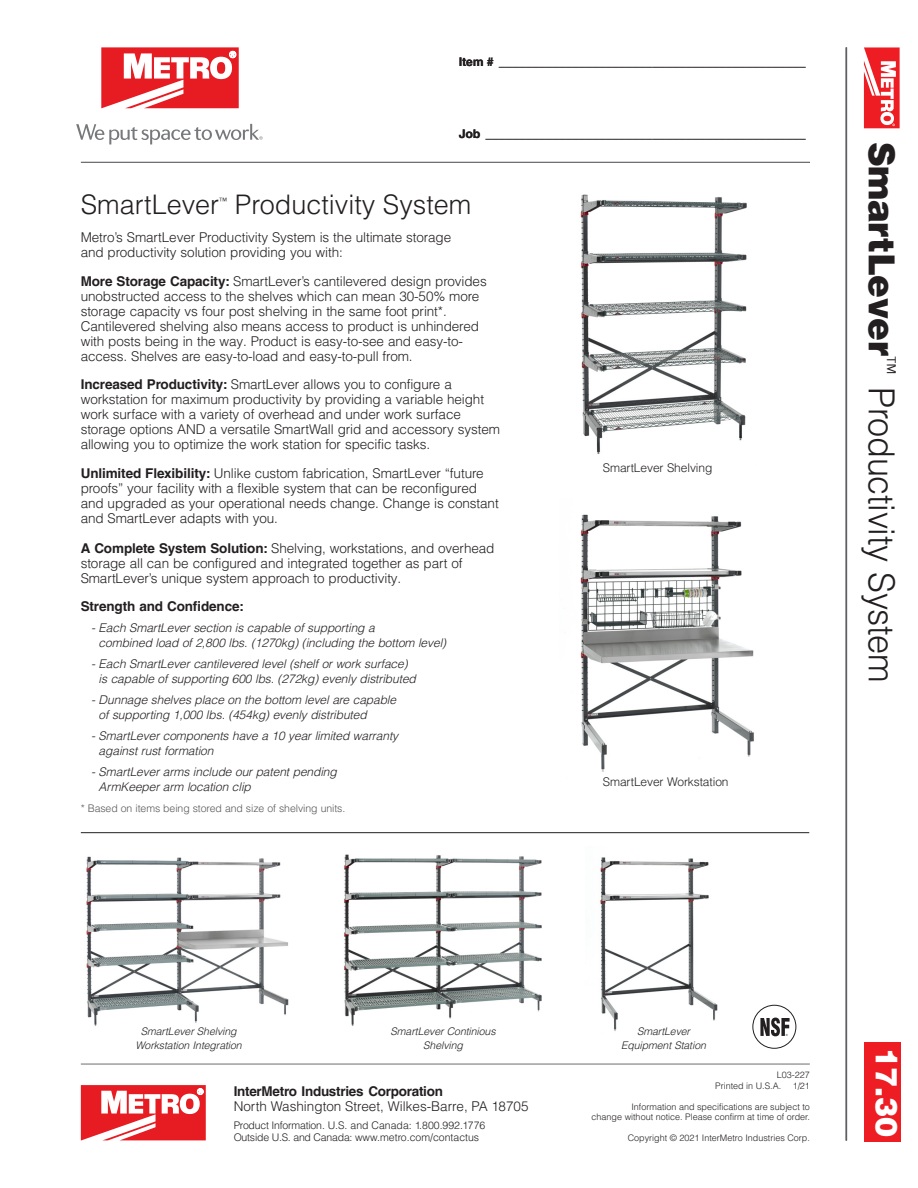
<style>
.page{position:relative;width:918px;height:1188px;background:#fff}
.page>*{position:absolute;margin:0;border:0;box-sizing:border-box;transform-origin:0 0}
.t1{font:300 36px "Helvetica LT Pro";letter-spacing:-.01em;color:#231f20;scale:.95 1}
.t2{font:900 30px "Helvetica LT Pro";color:#fff}
._01-Head_18{font:300 27px "Helvetica LT Pro";color:#231f20}
._02-BODY___keep{font:300 13.5px/15px "Helvetica LT Pro";letter-spacing:-.01em;color:#231f20}
._02-BODY___keep-2{font:700 13.5px "Helvetica LT Pro";letter-spacing:-.02em;color:#231f20}
._02-BODY___keep-3{font:italic 300 12px/15px "Helvetica LT Pro";letter-spacing:-.01em;color:#231f20}
.t3{font:700 12px "Helvetica LT Pro";color:#231f20}
._02-BODY___keep-4{font:300 12px "Helvetica LT Pro";letter-spacing:-.01em;color:#231f20}
._02-BODY___keep-5{font:italic 300 10.5px/13.5px "Helvetica LT Pro";letter-spacing:-.01em;color:#231f20;text-align:center}
.t4{font:300 10.5px "Helvetica LT Pro";letter-spacing:-.02em;color:#231f20}
._02-BODY___keep-6{font:300 10.5px "Helvetica LT Pro";letter-spacing:-.01em;color:#57585a}
.t5{font:300 10.5px "Helvetica LT Pro";color:#231f20}
.t6{font:300 9px "Helvetica LT Pro";color:#231f20}
._01-Head_18-2{font:300 8.7px "Helvetica LT Pro";color:#231f20}
.t7{font:2.85px "Helvetica";color:#231f20}
.s1{font-weight:700}
.s2{font-weight:900}
</style>
<div class="page">
<img style="left:580px;top:514px;width:174px;height:258px">
<img style="left:580px;top:194px;width:167px;height:260px">
<hr style="left:81px;top:162px;width:729px;height:1px;background:#76787b">
<div style="left:864px;top:1042px;width:37px;height:100px;background:#ee1d23"></div>
<hr style="left:846px;top:47px;width:1px;height:1094px;background:#76787b">
<svg style="left:864px;top:47px;width:36px;height:81px"></svg>
<svg style="left:101px;top:47px;width:138px;height:61px"></svg>
<svg style="left:76px;top:124px;width:187px;height:20px"></svg>
<svg style="left:81px;top:1085px;width:125px;height:55px"></svg>
<hr style="left:81px;top:1064px;width:729px;height:1px;background:#6c6d70">
<div style="left:753px;top:1005px;width:43px;height:44px;border:1px solid #231f20;border-radius:50%"></div>
<svg style="left:760px;top:1018px;width:30px;height:18px"></svg>
<img style="left:86px;top:856px;width:203px;height:170px">
<img style="left:344px;top:854px;width:198px;height:172px">
<img style="left:600px;top:857px;width:118px;height:174px">
<hr style="left:81px;top:832px;width:728px;height:1px;background:#231f20">
<p class="t3" style="left:459px;top:54px;width:348px">Item # ______________________________________________</p>
<p class="t3" style="left:459px;top:126px;width:348px">Job ________________________________________________</p>
<p class="_01-Head_18" style="left:81px;top:187px;width:140px">SmartLever</p>
<p class="_01-Head_18-2" style="left:219px;top:196px;width:10px">™</p>
<p class="_01-Head_18" style="left:235px;top:187px;width:238px">Productivity System</p>
<p class="_02-BODY___keep" style="left:81px;top:230px;width:372px">Metro’s SmartLever Productivity System is the ultimate storage and productivity solution providing you with:</p>
<p class="_02-BODY___keep" style="left:81px;top:273px;width:408px"><span class="s1">More Storage Capacity:</span> SmartLever’s cantilevered design provides unobstructed access to the shelves which can mean 30-50% more storage capacity vs four post shelving in the same foot print*.<br>Cantilevered shelving also means access to product is unhindered with posts being in the way. Product is easy-to-see and easy-to&shy;access. Shelves are easy-to-load and easy-to-pull from.</p>
<p class="_02-BODY___keep" style="left:81px;top:377px;width:421px"><span class="s1">Increased Productivity:</span> SmartLever allows you to configure a workstation for maximum productivity by providing a variable height work surface with a variety of overhead and under work surface storage options AND a versatile SmartWall grid and accessory system allowing you to optimize the work station for specific tasks.</p>
<p class="_02-BODY___keep" style="left:81px;top:465px;width:420px"><span class="s1">Unlimited Flexibility:</span> Unlike custom fabrication, SmartLever “future proofs” your facility with a flexible system that can be reconfigured and upgraded as your operational needs change. Change is constant and SmartLever adapts with you.</p>
<p class="_02-BODY___keep" style="left:81px;top:540px;width:415px"><span class="s1">A Complete System Solution:</span> Shelving, workstations, and overhead storage all can be configured and integrated together as part of<br>SmartLever’s unique system approach to productivity.</p>
<p class="_02-BODY___keep-2" style="left:81px;top:598px;width:165px">Strength and Confidence:</p>
<p class="_02-BODY___keep-3" style="left:99px;top:620px;width:349px;text-indent:-7px">- Each SmartLever section is capable of supporting a<br>combined load of 2,800 lbs. (1270kg) (including the bottom level)</p>
<p class="_02-BODY___keep-3" style="left:99px;top:656px;width:319px;text-indent:-7px">- Each SmartLever cantilevered level (shelf or work surface) is capable of supporting 600 lbs. (272kg) evenly distributed</p>
<p class="_02-BODY___keep-3" style="left:99px;top:692px;width:299px;text-indent:-7px">- Dunnage shelves place on the bottom level are capable of supporting 1,000 lbs. (454kg) evenly distributed</p>
<p class="_02-BODY___keep-3" style="left:99px;top:728px;width:301px;text-indent:-7px">- SmartLever components have a 10 year limited warranty against rust formation</p>
<p class="_02-BODY___keep-3" style="left:99px;top:764px;width:240px;text-indent:-7px">- SmartLever arms include our patent pending<br>ArmKeeper arm location clip</p>
<p class="_02-BODY___keep-6" style="left:81px;top:802px;width:266px">* Based on items being stored and size of shelving units.</p>
<p class="_02-BODY___keep-4" style="left:603px;top:460px;width:111px">SmartLever Shelving</p>
<p class="_02-BODY___keep-4" style="left:603px;top:775px;width:127px">SmartLever Workstation</p>
<p class="t1" style="left:904px;top:142px;width:571px;rotate:90deg"><span class="s2">SmartLever</span><sup>™</sup> Productivity System</p>
<p class="_02-BODY___keep-5" style="left:136px;top:1025px;width:108px">SmartLever Shelving<br>Workstation Integration</p>
<p class="_02-BODY___keep-5" style="left:391px;top:1025px;width:106px">SmartLever Continious<br>Shelving</p>
<p class="_02-BODY___keep-5" style="left:621px;top:1025px;width:86px">SmartLever<br>Equipment Station</p>
<p class="t7" style="left:786px;top:1033px;width:4px">®</p>
<p class="_02-BODY___keep-2" style="left:234px;top:1083px;width:211px">InterMetro Industries Corporation</p>
<p class="_02-BODY___keep" style="left:234px;top:1098px;width:296px">North Washington Street, Wilkes-Barre, PA 18705</p>
<p class="t4" style="left:234px;top:1118px;width:253px">Product Information. U.S. and Canada: 1.800.992.1776</p>
<p class="t5" style="left:234px;top:1130px;width:247px">Outside U.S. and Canada: www.metro.com/contactus</p>
<p class="t6" style="left:777px;top:1069px;width:35px">L03-227</p>
<p class="t6" style="left:715px;top:1080px;width:68px">Printed in U.S.A.</p>
<p class="t6" style="left:793px;top:1080px;width:19px">1/21</p>
<p class="t6" style="left:631px;top:1101px;width:180px">Information and specifications are subject to</p>
<p class="t6" style="left:592px;top:1111px;width:220px">change without notice. Please confirm at time of order.</p>
<p class="t6" style="left:628px;top:1132px;width:184px">Copyright © 2021 InterMetro Industries Corp.</p>
<p class="t2" style="left:906px;top:1048px;width:90px;rotate:90deg">17.30</p>
</div>
